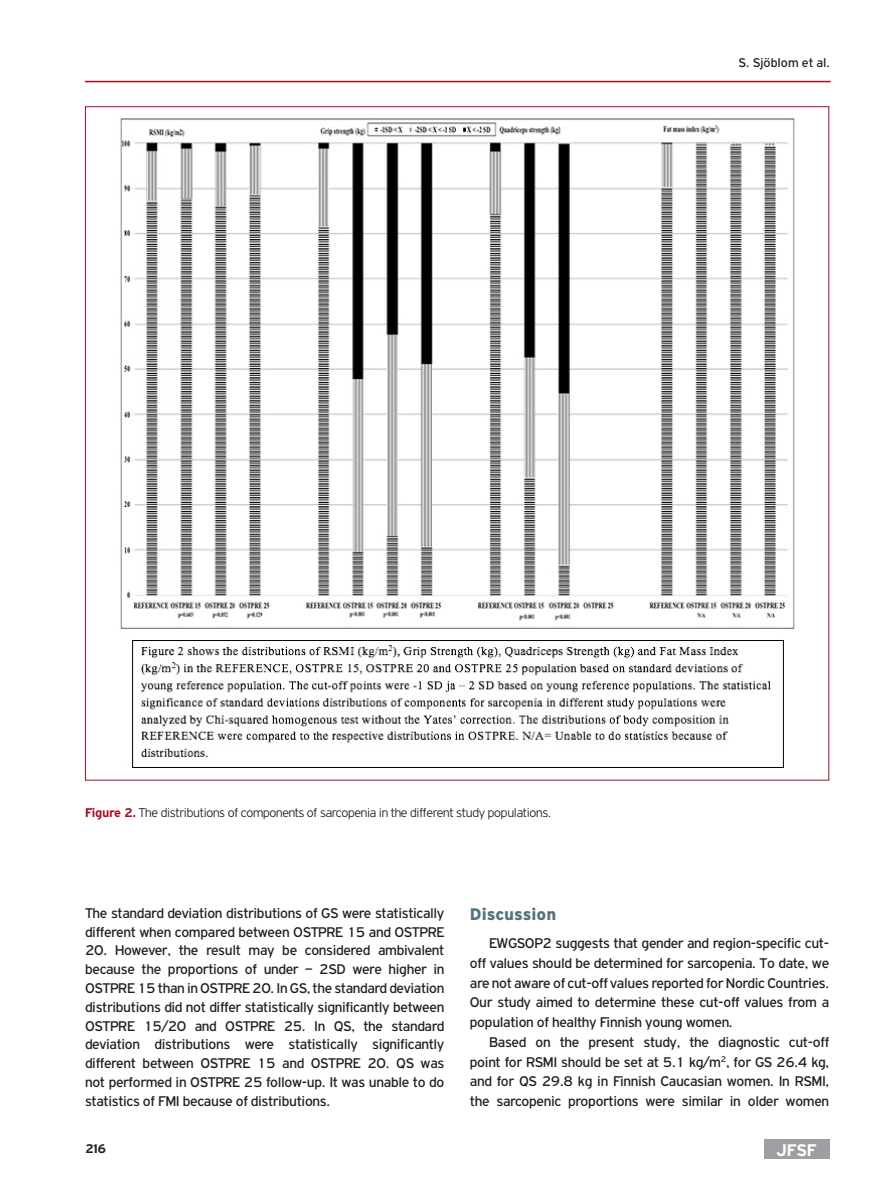
<style>
.page{position:relative;width:893px;height:1191px;background:#fff}
.page>*{position:absolute;margin:0;border:0;box-sizing:border-box;transform-origin:0 0}
.TITLE_BOLD{font:900 18px "PF Highway Gothic";color:#53737c}
.t1{font:700 18px "PF Highway Gothic";color:#fff}
.t2{font:15px/18.8px "PF Highway Gothic";letter-spacing:-.02em;color:#231f20;text-align:justify}
.LEGEND{font:300 13.5px "PF Highway Gothic";letter-spacing:-.02em;color:#231f20}
.t3{font:13.5px "PF Highway Gothic";color:#231f20}
.t4{font:700 13.5px "PF Highway Gothic";color:#231f20}
.s1{font-weight:700;color:#a7091e}
</style>
<div class="page">
<div style="left:764px;top:1139px;width:65px;height:19px;background:#9d9fa2"></div>
<hr style="left:85px;top:81px;width:746px;height:1px;background:#a7091e">
<img style="left:120px;top:118px;width:675px;height:650px">
<p class="t3" style="left:739px;top:56px;width:93px">S. Sjöblom et al.</p>
<p class="LEGEND" style="left:85px;top:806px;width:468px"><span class="s1">Figure 2.</span> The distributions of components of sarcopenia in the different study populations.</p>
<p class="t2" style="left:85px;top:903px;width:361px">The standard deviation distributions of GS were statistically different when compared between OSTPRE 15 and OSTPRE</p>
<p class="t2" style="left:85px;top:941px;width:361px">20. However, the result may be considered ambivalent because the proportions of under – 2SD were higher in OSTPRE 15 than in OSTPRE 20. In GS, the standard deviation distributions did not differ statistically significantly between OSTPRE 15/20 and OSTPRE 25. In QS, the standard deviation distributions were statistically significantly different between OSTPRE 15 and OSTPRE 20. QS was not performed in OSTPRE 25 follow-up. It was unable to do statistics of FMI because of distributions.</p>
<p class="TITLE_BOLD" style="left:470px;top:904px;width:88px">Discussion</p>
<p class="t2" style="left:470px;top:933px;width:361px;line-height:19.6px;text-indent:19px">EWGSOP2 suggests that gender and region-specific cut&shy;off values should be determined for sarcopenia. To date, we are not aware of cut-off values reported for Nordic Countries.<br>Our study aimed to determine these cut-off values from a population of healthy Finnish young women.</p>
<p class="t2" style="left:470px;top:1032px;width:361px;line-height:19.6px;text-indent:19px">Based on the present study, the diagnostic cut-off point for RSMI should be set at 5.1 kg/m<sup>2</sup>, for GS 26.4 kg, and for QS 29.8 kg in Finnish Caucasian women. In RSMI, the sarcopenic proportions were similar in older women</p>
<p class="t4" style="left:85px;top:1140px;width:23px">216</p>
<p class="t1" style="left:776px;top:1140px;width:42px">JFSF</p>
</div>
